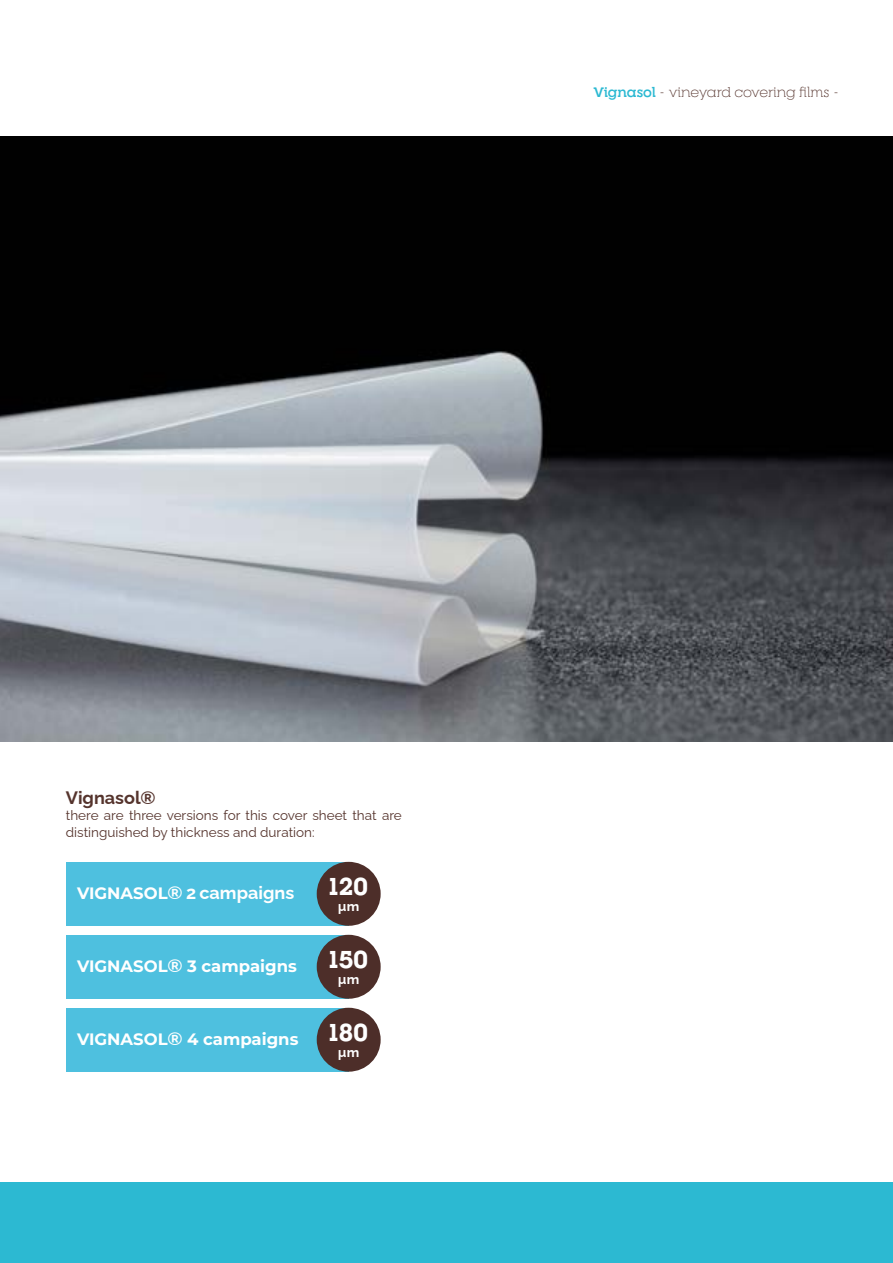
<style>
.page{position:relative;width:893px;height:1263px;background:#fff}
.page>*{position:absolute;margin:0;border:0;box-sizing:border-box;transform-origin:0 0}
.t1{font:800 24px "RNS Camelia";color:#fff}
.t2{font:700 18px "Raleway";color:#fff}
.t3{font:700 18px "Raleway";color:#55342d}
.t4{font:700 16.5px "Montserrat";color:#fff}
.t5{font:13.5px/16.2px "Raleway";color:#55342d}
.t6{font:300 13.5px "RNS Camelia";letter-spacing:-.01em;color:#55342d}
.t7{font:700 13.5px "Raleway";color:#fff}
.s1{font-weight:700;color:#2cb9d2}
.s2{font-family:"Montserrat";font-size:16.5px}
.s3{font-family:"Raleway";font-size:18px}
</style>
<div class="page">
<div style="left:0;top:1182px;width:893px;height:81px;background:#2cb9d2"></div>
<img style="left:0;top:136px;width:893px;height:605px">
<div style="left:66px;top:862px;width:283px;height:64px;background:#4ec0df"></div>
<div style="left:66px;top:935px;width:283px;height:64px;background:#4ec0df"></div>
<div style="left:66px;top:1008px;width:283px;height:64px;background:#4ec0df"></div>
<div style="left:317px;top:862px;width:64px;height:64px;background:#4d2e29;border-radius:50%"></div>
<div style="left:317px;top:935px;width:64px;height:64px;background:#4d2e29;border-radius:50%"></div>
<div style="left:317px;top:1008px;width:64px;height:64px;background:#4d2e29;border-radius:50%"></div>
<p class="t6" style="left:593px;top:84px;width:247px"><span class="s1">Vignasol</span> - vineyard covering films -</p>
<h2 class="t3" style="left:66px;top:783px;width:91px">Vignasol®</h2>
<p class="t5" style="left:66px;top:806px;width:337px">there are three versions for this cover sheet that are distinguished by thickness and duration:</p>
<h1 class="t1" style="left:329px;top:871px;width:41px">120</h1>
<p class="t7" style="left:338px;top:896px;width:23px">µm</p>
<h1 class="t1" style="left:329px;top:944px;width:41px">150</h1>
<p class="t7" style="left:338px;top:969px;width:23px">µm</p>
<h1 class="t1" style="left:329px;top:1017px;width:41px">180</h1>
<p class="t7" style="left:338px;top:1042px;width:23px">µm</p>
<h2 class="t2" style="left:77px;top:879px;width:219px"><span class="s2">VIGNASOL</span>® 2 campaigns</h2>
<p class="t4" style="left:77px;top:955px;width:221px">VIGNASOL<span class="s3">®</span> 3 campaigns</p>
<p class="t4" style="left:77px;top:1028px;width:223px">VIGNASOL<span class="s3">®</span> 4 campaigns</p>
</div>
